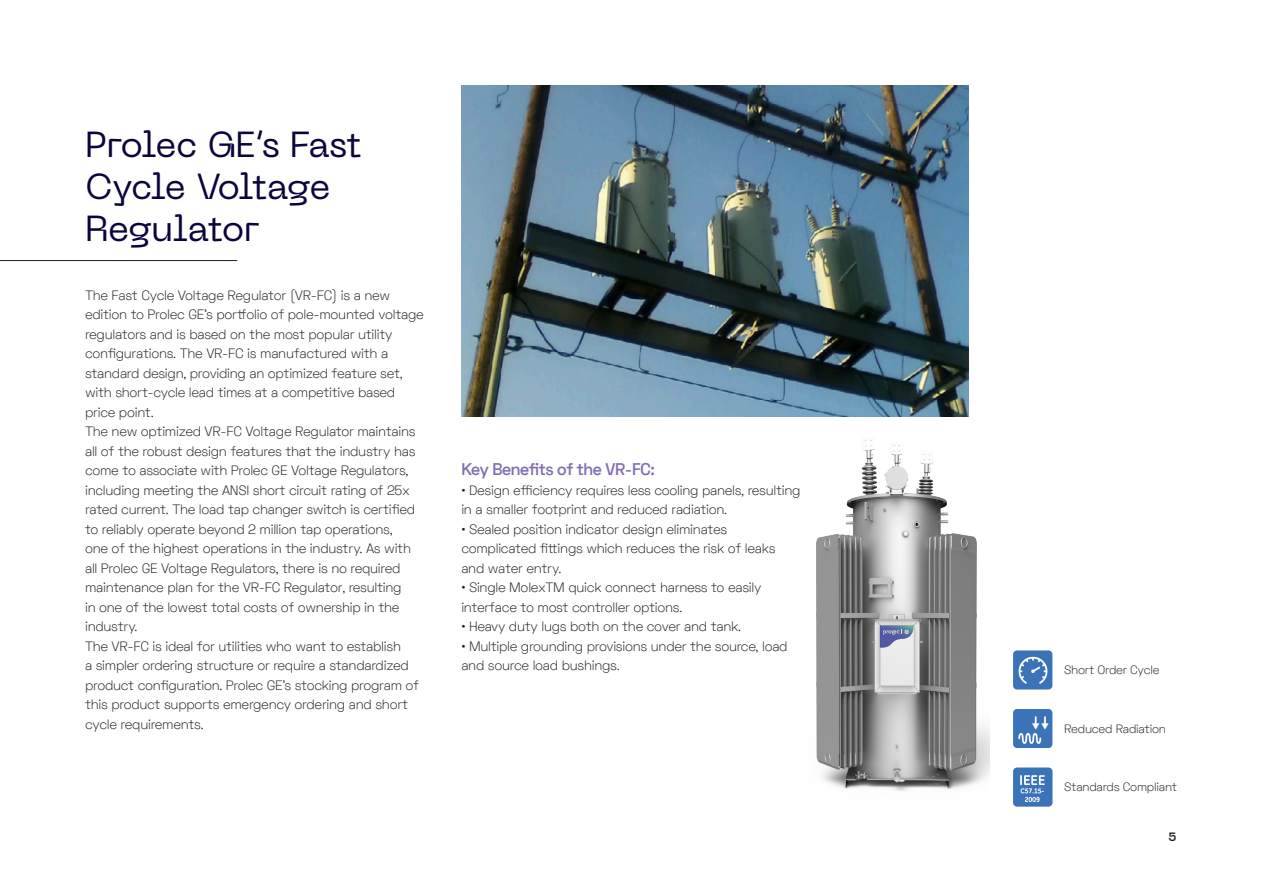
<style>
.page{position:relative;width:1263px;height:893px;background:#fff}
.page>*{position:absolute;margin:0;border:0;box-sizing:border-box;transform-origin:0 0}
.t1{font:36px/42px "Neue Machina";letter-spacing:-.04em;color:#09063e}
.t2{font:600 16.5px "Space Grotesk";letter-spacing:-.02em;color:#816fb2}
.t3{font:300 13.5px/19.5px "Space Grotesk";letter-spacing:-.02em;color:#231f20}
.t4{font:300 12px "Space Grotesk";letter-spacing:-.02em;color:#231f20}
.t5{font:700 12px "Neue Machina";color:#231f20;scale:.92 1}
</style>
<div class="page">
<hr style="left:0;top:260px;width:237px;height:1px;background:#231f20">
<img style="left:1013px;top:650px;width:39px;height:39px">
<img style="left:1013px;top:709px;width:39px;height:39px">
<img style="left:1013px;top:767px;width:39px;height:40px">
<img style="left:816px;top:438px;width:174px;height:353px">
<svg style="left:880px;top:625px;width:34px;height:23px"></svg>
<img style="left:461px;top:85px;width:508px;height:332px">
<p class="t1" style="left:85px;top:123px;width:279px">Prolec GE’s Fast<br>Cycle Voltage<br>Regulator</p>
<p class="t3" style="left:85px;top:285px;width:340px">The Fast Cycle Voltage Regulator (VR-FC) is a new edition to Prolec GE’s portfolio of pole-mounted voltage regulators and is based on the most popular utility configurations. The VR-FC is manufactured with a standard design, providing an optimized feature set, with short-cycle lead times at a competitive based price point.</p>
<p class="t3" style="left:85px;top:421px;width:332px">The new optimized VR-FC Voltage Regulator maintains all of the robust design features that the industry has come to associate with Prolec GE Voltage Regulators, including meeting the ANSI short circuit rating of 25x rated current. The load tap changer switch is certified to reliably operate beyond 2 million tap operations, one of the highest operations in the industry. As with all Prolec GE Voltage Regulators, there is no required maintenance plan for the VR-FC Regulator, resulting in one of the lowest total costs of ownership in the industry.</p>
<p class="t3" style="left:85px;top:636px;width:336px">The VR-FC is ideal for utilities who want to establish<br>a simpler ordering structure or require a standardized product configuration. Prolec GE’s stocking program of this product supports emergency ordering and short cycle requirements.</p>
<p class="t2" style="left:461px;top:459px;width:195px">Key Benefits of the VR-FC:</p>
<p class="t3" style="left:461px;top:480px;width:341px">• Design efficiency requires less cooling panels, resulting in a smaller footprint and reduced radiation.</p>
<p class="t3" style="left:461px;top:519px;width:316px">• Sealed position indicator design eliminates complicated fittings which reduces the risk of leaks and water entry.</p>
<p class="t3" style="left:461px;top:577px;width:302px">• Single MolexTM quick connect harness to easily interface to most controller options.</p>
<p class="t3" style="left:461px;top:616px;width:281px">• Heavy duty lugs both on the cover and tank.</p>
<p class="t3" style="left:461px;top:636px;width:328px">• Multiple grounding provisions under the source, load and source load bushings.</p>
<p class="t4" style="left:1064px;top:662px;width:97px">Short Order Cycle</p>
<p class="t4" style="left:1064px;top:721px;width:103px">Reduced Radiation</p>
<p class="t4" style="left:1064px;top:779px;width:115px">Standards Compliant</p>
<p class="t5" style="left:1168px;top:829px;width:10px">5</p>
</div>
